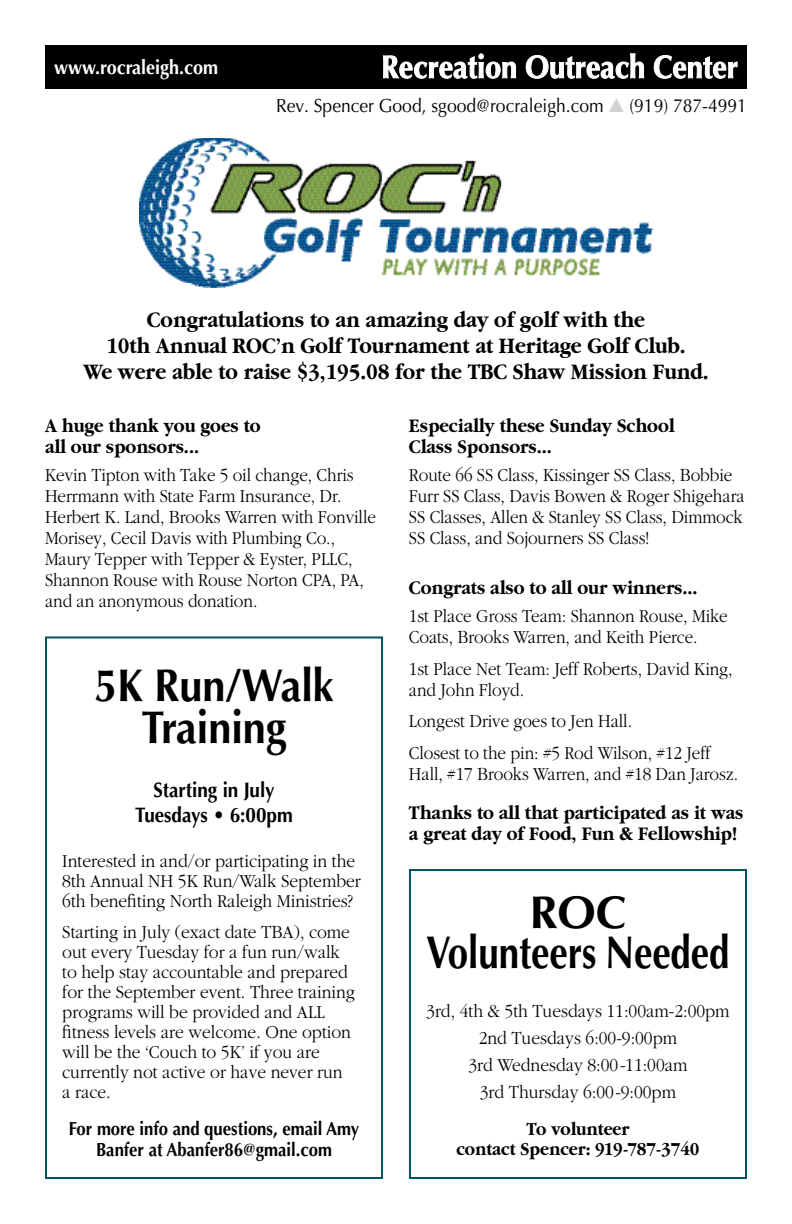
<style>
.page{position:relative;width:792px;height:1224px;background:#fff}
.page>*{position:absolute;margin:0;border:0;box-sizing:border-box;transform-origin:0 0}
.t1{font:700 46px/40px "Optima";letter-spacing:-.005em;color:#000;text-align:center}
.t2{font:700 46px/42px "Optima";letter-spacing:-.005em;color:#000;text-align:center;scale:.9 1}
.t3{font:700 23px/25.8px "Garamond";color:#000;text-align:center;scale:.9 1}
.t4{font:700 21px/25.2px "Optima";color:#000;text-align:center;scale:.9 1}
.t5{font:700 20px/21px "Garamond";color:#000;scale:.9 1}
.t6{font:700 20px "Optima";color:#fff;scale:.9 1}
.t7{font:300 19px/21px "Garamond";letter-spacing:-.005em;color:#000;scale:.9 1}
.t8{font:300 19px/20px "Garamond";letter-spacing:-.005em;color:#000;scale:.92 1}
.t9{font:700 19px/21px "Optima";color:#000;text-align:center;scale:.88 1}
.t10{font:19px "Optima";color:#000;scale:.92 1}
.t11{font:700 19px/19.4px "Garamond";color:#000;text-align:center;scale:.9 1}
.s1{color:#d1d3d4}
</style>
<div class="page">
<div style="left:45px;top:45px;width:702px;height:43px;background:#000"></div>
<svg style="left:383px;top:53px;width:133px;height:26px"></svg>
<svg style="left:526px;top:53px;width:118px;height:26px"></svg>
<svg style="left:654px;top:55px;width:84px;height:24px"></svg>
<div style="left:409px;top:869px;width:338px;height:310px;border:2px solid #00535e"></div>
<div style="left:45px;top:636px;width:338px;height:543px;border:2px solid #00535e"></div>
<img style="left:139px;top:138px;width:514px;height:150px">
<p class="t6" style="left:54px;top:55px;width:184px">www.rocraleigh.com</p>
<p class="t10" style="left:276px;top:95px;width:513px">Rev. Spencer Good, sgood@rocraleigh.com <span class="s1">▲</span> (919) 787-4991</p>
<p class="t3" style="left:83px;top:307px;width:696px">Congratulations to an amazing day of golf with the<br>10th Annual ROC’n Golf Tournament at Heritage Golf Club.<br>We were able to raise $3,195.08 for the TBC Shaw Mission Fund.</p>
<p class="t5" style="left:45px;top:415px;width:241px">A huge thank you goes to all our sponsors...</p>
<p class="t7" style="left:45px;top:464px;width:369px">Kevin Tipton with Take 5 oil change, Chris Herrmann with State Farm Insurance, Dr.<br>Herbert K. Land, Brooks Warren with Fonville Morisey, Cecil Davis with Plumbing Co., Maury Tepper with Tepper &amp; Eyster, PLLC, Shannon Rouse with Rouse Norton CPA, PA, and an anonymous donation.</p>
<h1 class="t2" style="left:94px;top:665px;width:267px">5K Run/Walk<br>Training</h1>
<p class="t4" style="left:135px;top:777px;width:177px">Starting in July<br>Tuesdays • 6:00pm</p>
<p class="t8" style="left:62px;top:851px;width:326px">Interested in and/or participating in the<br>8th Annual NH 5K Run/Walk September<br>6th benefiting North Raleigh Ministries?</p>
<p class="t8" style="left:62px;top:922px;width:320px">Starting in July (exact date TBA), come out every Tuesday for a fun run/walk to help stay accountable and prepared for the September event. Three training programs will be provided and ALL fitness levels are welcome. One option will be the ‘Couch to 5K’ if you are currently not active or have never run a race.</p>
<p class="t9" style="left:69px;top:1118px;width:332px">For more info and questions, email Amy<br>Banfer at Abanfer86@gmail.com</p>
<p class="t5" style="left:409px;top:415px;width:297px">Especially these Sunday School<br>Class Sponsors...</p>
<p class="t7" style="left:409px;top:464px;width:374px">Route 66 SS Class, Kissinger SS Class, Bobbie Furr SS Class, Davis Bowen &amp; Roger Shigehara SS Classes, Allen &amp; Stanley SS Class, Dimmock SS Class, and Sojourners SS Class!</p>
<p class="t5" style="left:409px;top:577px;width:322px">Congrats also to all our winners...</p>
<p class="t7" style="left:409px;top:605px;width:356px">1st Place Gross Team: Shannon Rouse, Mike<br>Coats, Brooks Warren, and Keith Pierce.</p>
<p class="t7" style="left:409px;top:658px;width:361px">1st Place Net Team: Jeff Roberts, David King, and John Floyd.</p>
<p class="t7" style="left:409px;top:706px;width:337px;line-height:31.8px">Longest Drive goes to Jen Hall.<br>Closest to the pin: #5 Rod Wilson, #12 Jeff</p>
<p class="t7" style="left:409px;top:764px;width:367px">Hall, #17 Brooks Warren, and #18 Dan Jarosz.</p>
<p class="t5" style="left:409px;top:802px;width:373px">Thanks to all that participated as it was a great day of Food, Fun &amp; Fellowship!</p>
<h1 class="t1" style="left:426px;top:893px;width:305px">ROC<br>Volunteers Needed</h1>
<p class="t8" style="left:426px;top:998px;width:331px;line-height:26.8px;text-align:center">3rd, 4th &amp; 5th Tuesdays 11:00am-2:00pm<br>2nd Tuesdays 6:00-9:00pm<br>3rd Wednesday 8:00-11:00am<br>3rd Thursday 6:00-9:00pm</p>
<p class="t11" style="left:456px;top:1120px;width:272px">To volunteer<br>contact Spencer: 919-787-3740</p>
</div>
